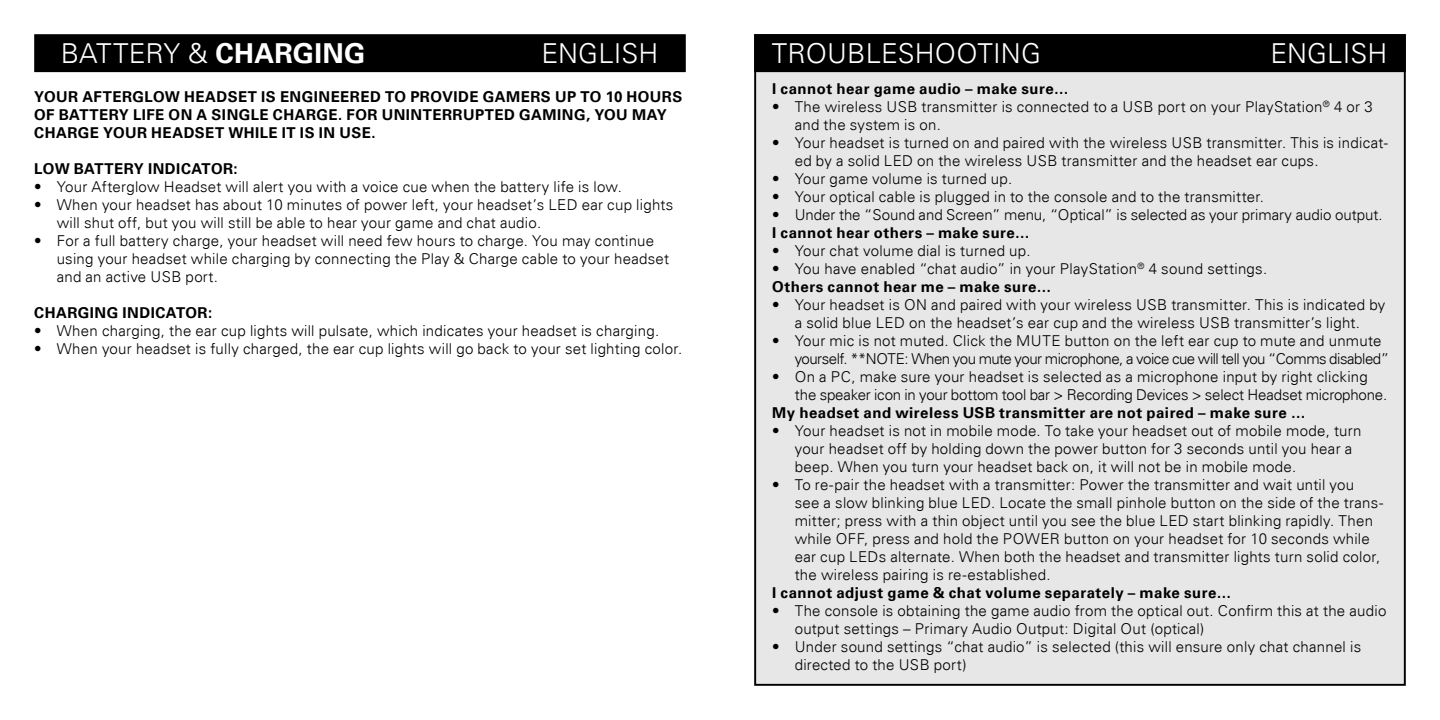
<style>
.page{position:relative;width:1440px;height:720px;background:#fff}
.page>*{position:absolute;margin:0;border:0;box-sizing:border-box;transform-origin:0 0}
.t1{font:300 27.5px "Univers";letter-spacing:.005em;color:#fff}
.t2{font:700 27.5px "Univers";color:#fff}
.t3{font:300 15px/18px "Univers";letter-spacing:.015em;color:#000}
.t4{font:700 15px/18px "Univers";letter-spacing:.03em;color:#000}
.t5{font:300 15px "Univers";letter-spacing:-.035em;color:#000}
.s1{font-weight:300}
.s2{font-weight:700}
</style>
<div class="page">
<div style="left:35px;top:35px;width:650px;height:36px;background:#000"></div>
<div style="left:34px;top:34px;width:652px;height:38px;border:2px solid #000"></div>
<div style="left:755px;top:35px;width:650px;height:650px;background:#e7e7e7"></div>
<div style="left:755px;top:35px;width:650px;height:36px;background:#000"></div>
<div style="left:754px;top:34px;width:652px;height:38px;border:2px solid #000"></div>
<h1 class="t1" style="left:61px;top:37px;width:53px">BATTER</h1>
<h1 class="t2" style="left:164px;top:37px;width:203px"><span class="s1">Y &amp;</span>CHARGING</h1>
<h1 class="t1" style="left:541px;top:37px;width:118px">English</h1>
<p class="t4" style="left:34px;top:88px;width:650px">You r Afterglow Headset is engineered to provide gamers up to 10 hou rs of battery life on a single charge. For uninterrupted gaming, you may charge your headset while it is in use.</p>
<p class="t4" style="left:34px;top:160px;width:205px">Low Battery Indicator:</p>
<p class="t3" style="left:34px;top:178px;width:589px">• Your Afterglow Headset will alert you with a voice cue when the battery life is low.</p>
<p class="t3" style="left:57px;top:196px;width:618px;text-indent:-22px">• When your headset has about 10 minutes of power left, your headset’s LED ear cup lights will shut off, but you will still be able to hear your game and chat audio.</p>
<p class="t3" style="left:57px;top:232px;width:614px;text-indent:-22px">• For a full battery charge, your headset will need few hours to charge. You may continue using your headset while charging by connecting the Play &amp; Charge cable to your headset and an active US B port.</p>
<p class="t4" style="left:34px;top:304px;width:179px">Charging Indicator:</p>
<p class="t3" style="left:34px;top:322px;width:627px">• When charging, the ear cup lights will pulsate, which indicates your headset is charging.</p>
<p class="t3" style="left:34px;top:340px;width:649px">• When your headset is fully charged, the ear cup lights will go back to your set lighting color.</p>
<h1 class="t1" style="left:772px;top:37px;width:20px">TROU</h1>
<h1 class="t1" style="left:847px;top:37px;width:37px">BLESHOOTING</h1>
<h1 class="t1" style="left:1270px;top:37px;width:118px">English</h1>
<p class="t4" style="left:772px;top:80px;width:298px">I cannot hear game audio – make sure…</p>
<p class="t3" style="left:795px;top:97px;width:580px;text-indent:-23px">• The wireless USB transmitter is connected to a USB port on your PlayStation<sup>®</sup> 4 or 3 and the system is on.</p>
<p class="t3" style="left:795px;top:133px;width:595px;text-indent:-22px">• Your headset is turned on and paired with the wireless USB transmitter. This is indicat&shy;ed by a solid LED on the wireless US B transmitter and the headset ear cups.</p>
<p class="t3" style="left:772px;top:169px;width:242px">• Your game volume is turned up.</p>
<p class="t3" style="left:772px;top:187px;width:493px">• Your optical cable is plugged in to the console and to the transmitter.</p>
<p class="t3" style="left:772px;top:205px;width:612px">• Under the “Sound and Screen” menu, “Optical” is selected as your primary audio output.</p>
<p class="t4" style="left:772px;top:224px;width:259px">I cannot hear others – make sure…</p>
<p class="t3" style="left:772px;top:241px;width:260px">• Your chat volume dial is turned up.</p>
<p class="t3" style="left:772px;top:259px;width:497px">• You have enabled “chat audio” in your PlayStation<sup>®</sup> 4 sound settings.<br><span class="s2">Others cannot hear me – make sure…</span></p>
<p class="t3" style="left:772px;top:295px;width:615px;text-align:center">• Your headset is ON and paired with your wireless USB transmitter. This is indicated by a solid blue LED on the headset’s ear cup and the wireless US B transmitter’s light.</p>
<p class="t3" style="left:795px;top:331px;width:588px;text-indent:-22px">• Your mic is not muted. Click the MUTE button on the left ear cup to mute and unmute yourself. **NOTE</p>
<p class="t5" style="left:905px;top:349px;width:486px">: When you mute your microphone, a voice cue will tell you “Comms disabled”</p>
<p class="t3" style="left:795px;top:367px;width:594px;text-indent:-22px">• On a PC, make sure your headset is selected as a microphone input by right clicking the speaker icon in your bottom tool bar &gt; Recording Devices &gt; select H eadset microphone.</p>
<p class="t4" style="left:772px;top:404px;width:535px">My headset and wireless USB transmitter are not paired – make sure …</p>
<p class="t3" style="left:795px;top:421px;width:568px;text-indent:-22px">• Your headset is not in mobile mode. To take your headset out of mobile mode, turn your headset off by holding down the power button for 3 seconds until you hear a beep. When you turn your headset back on, it will not be in mobile mode.</p>
<p class="t3" style="left:795px;top:475px;width:590px;text-indent:-22px">• To re-pair the headset with a transmitter: Power the transmitter and wait until you<br>see a slow blinking blue LED. Locate the small pinhole button on the side of the trans&shy;mitter; press with a thin object until you see the blue LED start blinking rapidly. Then while OFF, press and hold the POWER button on your headset for 10 seconds while ear cup LEDs alternate. When both the headset and transmitter lights turn solid color, the wireless pairing is re-established.</p>
<p class="t4" style="left:772px;top:584px;width:461px">I cannot adjust game &amp; chat volume separately – make sure…</p>
<p class="t3" style="left:795px;top:601px;width:593px;text-indent:-22px">• The console is obtaining the game audio from the optical out. Confirm this at the audio output settings – Primary Audio Output: Digital Out (optical)</p>
<p class="t3" style="left:795px;top:637px;width:568px;text-indent:-22px">• Under sound settings “chat audio” is selected (this will ensure only chat channel is directed to the US B port)</p>
</div>
